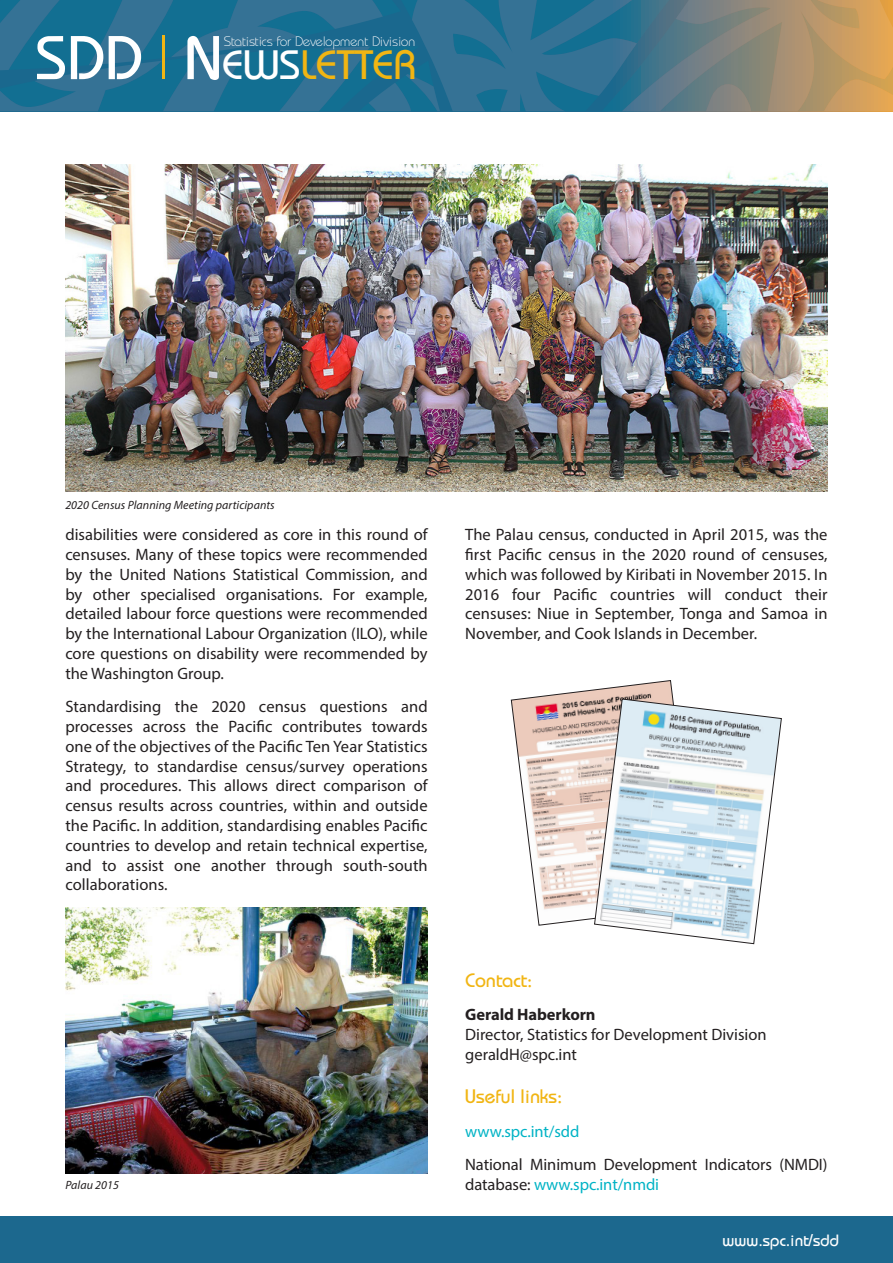
<style>
.page{position:relative;width:893px;height:1263px;background:#fff}
.page>*{position:absolute;margin:0;border:0;box-sizing:border-box;transform-origin:0 0}
.t1{font:40.95px "Bauhaus";color:#f1b513}
.t2{font:19.5px "Bauhaus";color:#f1b513}
.body_text{font:16.5px/19.8px "Myriad Pro";color:#231f20;text-align:justify}
.cantact_and_link_tex{font:16.5px "Myriad Pro";color:#231f20}
.t3{font:16.5px "Bauhaus";color:#fff}
.body_text-2{font:700 16.5px "Myriad Pro";letter-spacing:-.005em;color:#231f20}
.body_text-3{font:16.5px "Myriad Pro";letter-spacing:-.005em;color:#00b3c5}
.t4{font:300 14.4px "Bauhaus EF";letter-spacing:.005em;color:#fff}
.t5{font:italic 12px "Myriad Pro";letter-spacing:.005em;color:#231f20}
.s1{font-size:61.5px;color:#fff}
.s2{font-family:"Bauhaus C";font-weight:300;font-size:61.95px}
.s3{color:#fff}
.s4{color:#00b3c5}
</style>
<div class="page">
<div style="left:0;top:1216px;width:893px;height:47px;background:#1c688e"></div>
<svg style="left:0;top:0;width:893px;height:111px;background:#44778a"></svg>
<img style="left:65px;top:907px;width:363px;height:266px">
<svg style="left:511px;top:680px;width:163px;height:246px"></svg>
<svg style="left:594px;top:699px;width:188px;height:245px"></svg>
<img style="left:65px;top:164px;width:762px;height:328px">
<h1 class="t1" style="left:36px;top:40px;width:382px"><span class="s1">SDD</span> <span class="s2">|</span> <span class="s1">N</span><span class="s3">EWS</span>LETTER</h1>
<p class="t4" style="left:224px;top:33px;width:193px">Statistics for Development Division</p>
<p class="t5" style="left:65px;top:497px;width:211px">2020 Census Planning Meeting participants</p>
<p class="body_text" style="left:65px;top:524px;width:364px">disabilities were considered as core in this round of censuses. Many of these topics were recommended by the United Nations Statistical Commission, and by other specialised organisations. For example, detailed labour force questions were recommended by the International Labour Organization (ILO), while core questions on disability were recommended by the Washington Group.</p>
<p class="body_text" style="left:65px;top:696px;width:364px">Standardising the 2020 census questions and processes across the Pacific contributes towards one of the objectives of the Pacific Ten Year Statistics Strategy, to standardise census/survey operations and procedures. This allows direct comparison of census results across countries, within and outside the Pacific. In addition, standardising enables Pacific countries to develop and retain technical expertise, and to assist one another through south-south collaborations.</p>
<p class="t5" style="left:65px;top:1178px;width:55px">Palau 2015</p>
<p class="body_text" style="left:465px;top:524px;width:364px">The Palau census, conducted in April 2015, was the first Pacific census in the 2020 round of censuses, which was followed by Kiribati in November 2015. In 2016 four Pacific countries will conduct their censuses: Niue in September, Tonga and Samoa in November, and Cook Islands in December.</p>
<p class="t2" style="left:465px;top:968px;width:69px">Contact:</p>
<p class="body_text-2" style="left:465px;top:1004px;width:132px">Gerald Haberkorn</p>
<p class="cantact_and_link_tex" style="left:465px;top:1024px;width:303px">Director, Statistics for Development Division</p>
<p class="cantact_and_link_tex" style="left:465px;top:1044px;width:113px">geraldH@spc.int</p>
<p class="t2" style="left:465px;top:1084px;width:99px">Useful links:</p>
<p class="body_text-3" style="left:465px;top:1121px;width:116px">www.spc.int/sdd</p>
<p class="body_text" style="left:465px;top:1154px;width:364px">National Minimum Development Indicators (NMDI) database: <span class="s4">www.spc.int/nmdi</span></p>
<p class="t3" style="left:722px;top:1229px;width:118px">www.spc.int/sdd</p>
</div>
